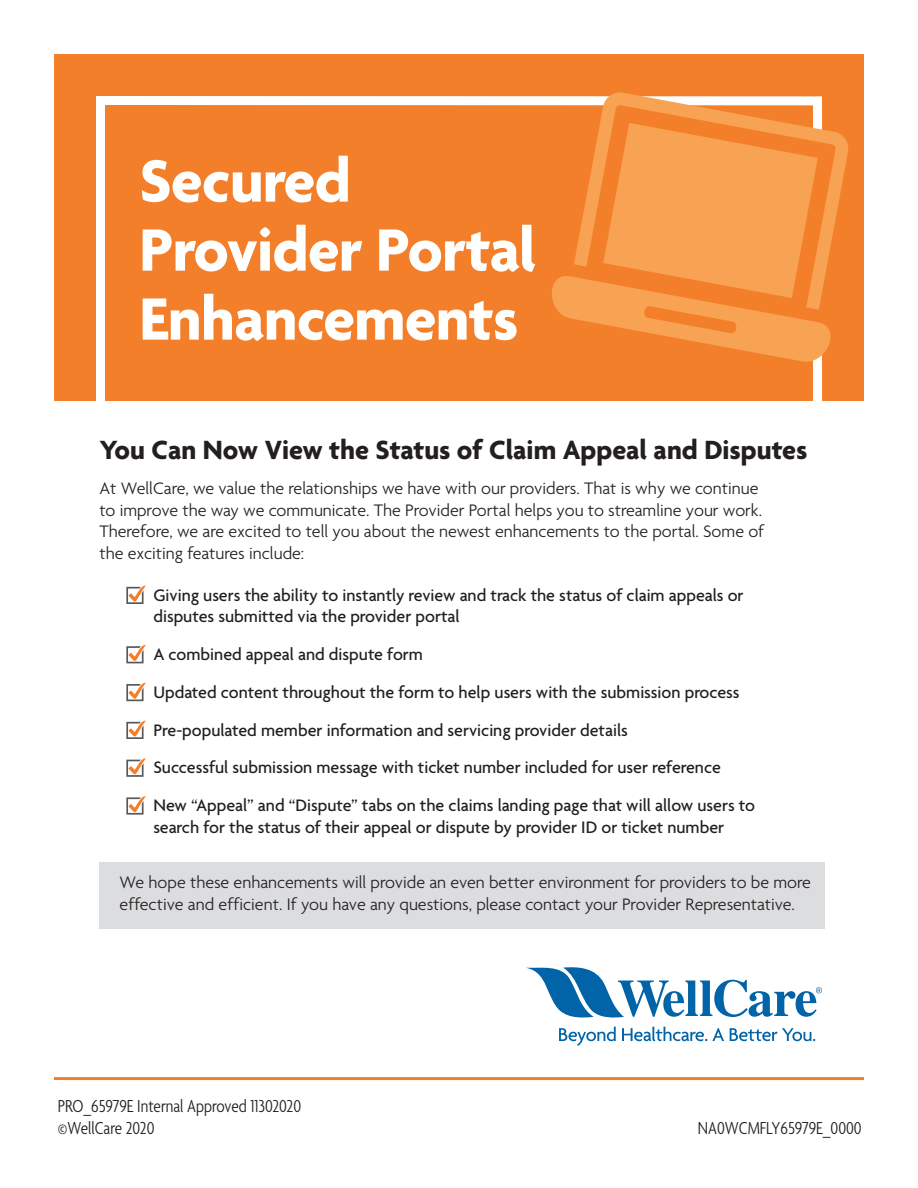
<style>
.page{position:relative;width:918px;height:1188px;background:#fff}
.page>*{position:absolute;margin:0;border:0;box-sizing:border-box;transform-origin:0 0}
.t1{font:700 64.5px/69px "Agenda";letter-spacing:-.01em;color:#fff}
.Body_Light_12{font:700 28.5px "Agenda";color:#231f20}
.Tracking_Number_12_5{font:300 condensed 18.75px "Agenda";color:#231f20}
.Body_Light_12-2{font:500 18px/21.6px "Agenda";color:#231f20}
.Body_Light_12-3{font:300 18px/21.6px "Agenda";color:#231f20}
</style>
<div class="page">
<hr style="left:54px;top:1077px;width:810px;height:3px;background:#f47f2a">
<svg style="left:526px;top:967px;width:296px;height:51px"></svg>
<svg style="left:559px;top:1027px;width:57px;height:19px"></svg>
<svg style="left:622px;top:1027px;width:102px;height:14px"></svg>
<svg style="left:730px;top:1028px;width:85px;height:13px"></svg>
<div style="left:54px;top:54px;width:810px;height:347px;background:#f47f2a"></div>
<div style="left:96px;top:96px;width:726px;height:315px;border:9px solid #fff"></div>
<div style="left:99px;top:862px;width:726px;height:66px;background:#dcdddf"></div>
<svg style="left:126px;top:585px;width:20px;height:19px"></svg>
<svg style="left:126px;top:645px;width:20px;height:18px"></svg>
<svg style="left:126px;top:682px;width:20px;height:19px"></svg>
<svg style="left:126px;top:720px;width:20px;height:19px"></svg>
<svg style="left:126px;top:758px;width:20px;height:19px"></svg>
<svg style="left:126px;top:796px;width:20px;height:19px"></svg>
<svg style="left:574px;top:92px;width:275px;height:85px"></svg>
<svg style="left:552px;top:123px;width:291px;height:243px"></svg>
<p class="t1" style="left:139px;top:145px;width:399px">Secured<br>Provider Portal<br>Enhancements</p>
<p class="Body_Light_12" style="left:99px;top:432px;width:710px">You Can Now View the Status of Claim Appeal and Disputes</p>
<p class="Body_Light_12-3" style="left:99px;top:477px;width:666px">At WellCare, we value the relationships we have with our providers. That is why we continue to improve the way we communicate. The Provider Portal helps you to streamline your work.<br>Therefore, we are excited to tell you about the newest enhancements to the portal. Some of the exciting features include:</p>
<p class="Body_Light_12-2" style="left:153px;top:584px;width:592px">Giving users the ability to instantly review and track the status of claim appeals or disputes submitted via the provider portal</p>
<p class="Body_Light_12-2" style="left:153px;top:643px;width:271px">A combined appeal and dispute form</p>
<p class="Body_Light_12-2" style="left:153px;top:681px;width:588px">Updated content throughout the form to help users with the submission process</p>
<p class="Body_Light_12-2" style="left:153px;top:719px;width:476px">Pre-populated member information and servicing provider details</p>
<p class="Body_Light_12-2" style="left:153px;top:756px;width:569px">Successful submission message with ticket number included for user reference</p>
<p class="Body_Light_12-2" style="left:153px;top:794px;width:603px">New “Appeal” and “Dispute” tabs on the claims landing page that will allow users to search for the status of their appeal or dispute by provider ID or ticket number</p>
<p class="Body_Light_12-3" style="left:120px;top:871px;width:693px">We hope these enhancements will provide an even better environment for providers to be more effective and efficient. If you have any questions, please contact your Provider Representative.</p>
<p class="Tracking_Number_12_5" style="left:58px;top:1095px;width:245px">PRO_65979E Internal Approved 11302020</p>
<p class="Tracking_Number_12_5" style="left:58px;top:1118px;width:98px">©WellCare 2020</p>
<p class="Tracking_Number_12_5" style="left:698px;top:1118px;width:165px">NA0WCMFLY65979E_0000</p>
</div>
